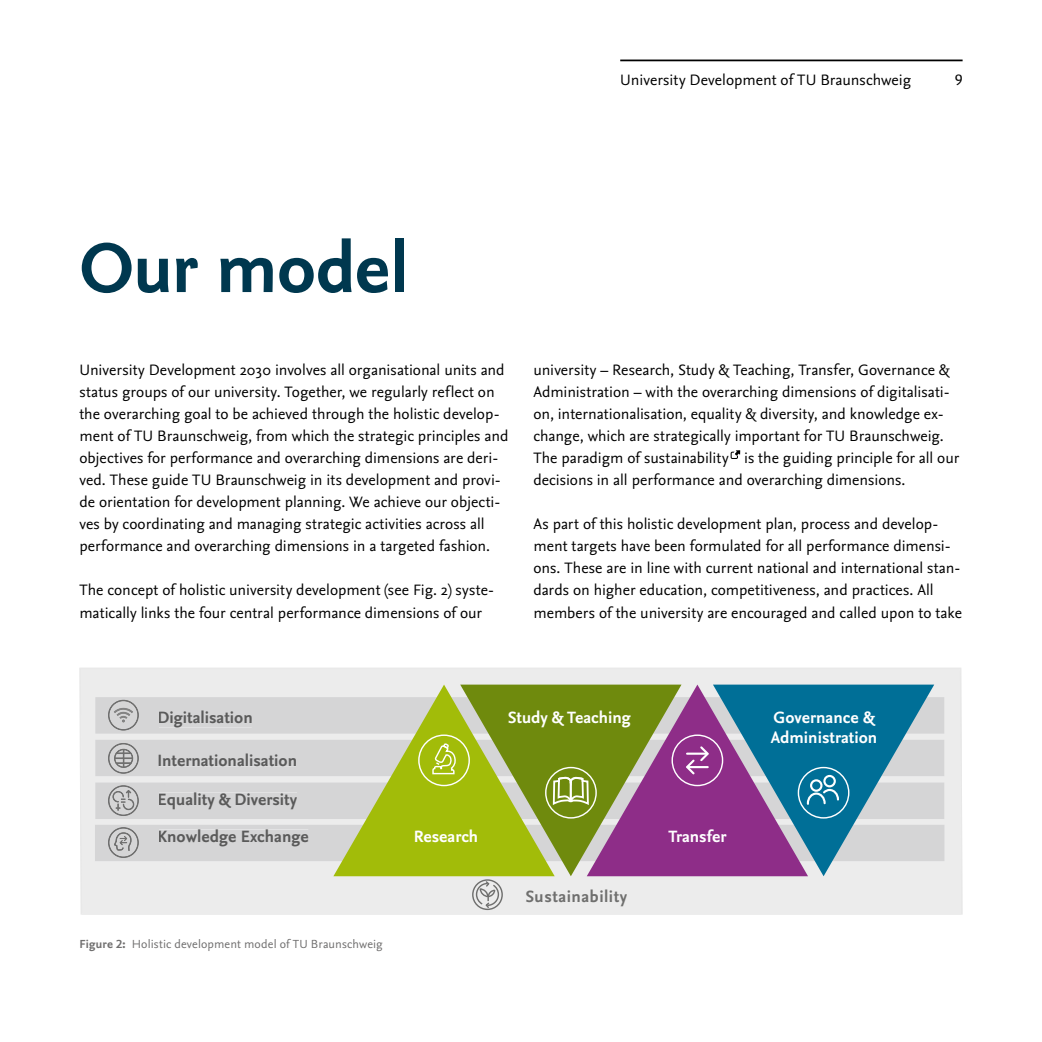
<style>
.page{position:relative;width:1042px;height:1042px;background:#fff}
.page>*{position:absolute;margin:0;border:0;box-sizing:border-box;transform-origin:0 0}
.t1{font:700 73.5px "Nexus Sans Pro";letter-spacing:-.01em;color:#00384f}
.t2{font:700 17.15px/36.9px "Nexus Sans Pro";color:#565656}
.t3{font:700 17.15px/20.5px "Nexus Sans Pro";color:#fff}
.t4{font:700 17.15px "Nexus Sans Pro";letter-spacing:.03em;color:#6f6f6e}
.t5{font:15.75px/22.1px "Nexus Sans Pro";color:#000}
.t6{font:12.25px "Nexus Sans Pro";letter-spacing:.01em;color:#706f6f}
.s1{font-weight:700}
</style>
<div class="page">
<hr style="left:620px;top:60px;width:342px;height:1px;background:#000">
<svg style="left:730px;top:450px;width:10px;height:9px"></svg>
<div style="left:80px;top:668px;width:882px;height:246px;background:#ececec"></div>
<svg style="left:95px;top:684px;width:849px;height:230px;background:#acb3a0"></svg>
<p class="t5" style="left:620px;top:68px;width:292px">University Development of TU Braunschweig</p>
<p class="t5" style="left:954px;top:68px;width:9px">9</p>
<h1 class="t1" style="left:79px;top:213px;width:330px">Our model</h1>
<p class="t5" style="left:79px;top:358px;width:431px">University Development 2030 involves all organisational units and status groups of our university. Together, we regularly reflect on the overarching goal to be achieved through the holistic develop&shy;ment of TU Braunschweig, from which the strategic principles and objectives for performance and overarching dimensions are deri&shy;ved. These guide TU Braunschweig in its development and provi&shy;de orientation for development planning. We achieve our objecti&shy;ves by coordinating and managing strategic activities across all performance and overarching dimensions in a targeted fashion.</p>
<p class="t5" style="left:79px;top:578px;width:416px">The concept of holistic university development (see Fig. 2) syste&shy;matically links the four central performance dimensions of our</p>
<p class="t5" style="left:533px;top:358px;width:427px">university – Research, Study &amp; Teaching, Transfer, Governance &amp; Administration – with the overarching dimensions of digitalisati&shy;on, internationalisation, equality &amp; diversity, and knowledge ex&shy;change, which are strategically important for TU Braunschweig.<br>The paradigm of sustainability is the guiding principle for all our decisions in all performance and overarching dimensions.</p>
<p class="t5" style="left:533px;top:512px;width:430px">As part of this holistic development plan, process and develop&shy;ment targets have been formulated for all performance dimensi&shy;ons. These are in line with current national and international stan&shy;dards on higher education, competitiveness, and practices. All members of the university are encouraged and called upon to take</p>
<p class="t2" style="left:158px;top:698px;width:97px">Digitalisation</p>
<p class="t2" style="left:158px;top:741px;width:141px">Internationalisation</p>
<p class="t2" style="left:158px;top:780px;width:153px">Equality &amp; Diversity<br>Knowledge Exchange</p>
<p class="t6" style="left:79px;top:934px;width:305px"><span class="s1">Figure 2:</span> Holistic development model of TU Braunschweig</p>
<p class="t3" style="left:508px;top:706px;width:125px">Study &amp; Teaching</p>
<p class="t3" style="left:414px;top:825px;width:66px">Research</p>
<p class="t4" style="left:525px;top:883px;width:103px">Sustainability</p>
<p class="t3" style="left:668px;top:825px;width:59px">Transfer</p>
<p class="t3" style="left:771px;top:706px;width:108px">Governance &amp;<br>Administration</p>
</div>
